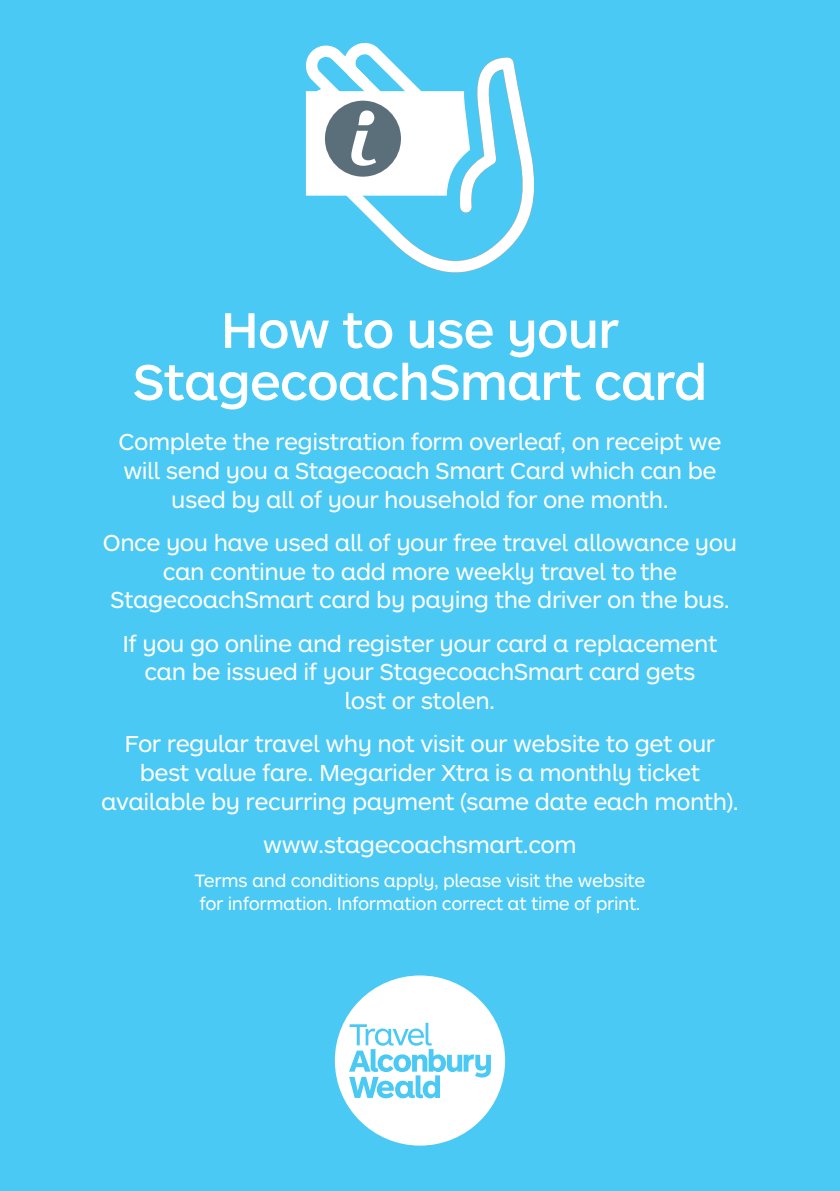
<style>
.page{position:relative;width:840px;height:1191px;background:#fff}
.page>*{position:absolute;margin:0;border:0;box-sizing:border-box;transform-origin:0 0}
.t1{font:500 52px/52px "ARS Maquette Pro";letter-spacing:-.02em;color:#fff;text-align:center}
.t2{font:24px/28.8px "ARS Maquette Pro";letter-spacing:-.02em;color:#fff;text-align:center}
.t3{font:18.6px/23px "ARS Maquette Pro";letter-spacing:-.02em;color:#fff}
</style>
<div class="page">
<div style="left:0;top:0;width:839px;height:1191px;background:#49c9f4"></div>
<svg style="left:305px;top:42px;width:226px;height:231px"></svg>
<svg style="left:334px;top:975px;width:171px;height:170px"></svg>
<div style="left:433px;top:1058px;width:7px;height:9px;background:#fff;border-radius:50%"></div>
<h1 class="t1" style="left:132px;top:301px;width:576px">How to use your<br>StagecoachSmart card</h1>
<p class="t2" style="left:118px;top:426px;width:604px">Complete the registration form overleaf, on receipt we will send you a Stagecoach Smart Card which can be used by all of your household for one month.</p>
<p class="t2" style="left:103px;top:527px;width:635px">Once you have used all of your free travel allowance you can continue to add more weekly travel to the<br>StagecoachSmart card by paying the driver on the bus.</p>
<p class="t2" style="left:122px;top:627px;width:596px">If you go online and register your card a replacement can be issued if your StagecoachSmart card gets lost or stolen.</p>
<p class="t2" style="left:101px;top:728px;width:639px">For regular travel why not visit our website to get our best value fare. Megarider Xtra is a monthly ticket available by recurring payment (same date each month).</p>
<p class="t2" style="left:263px;top:829px;width:315px">www.stagecoachsmart.com</p>
<p class="t3" style="left:194px;top:868px;width:452px">Terms and conditions apply, please visit the website for information. Information correct at time of print.</p>
</div>
